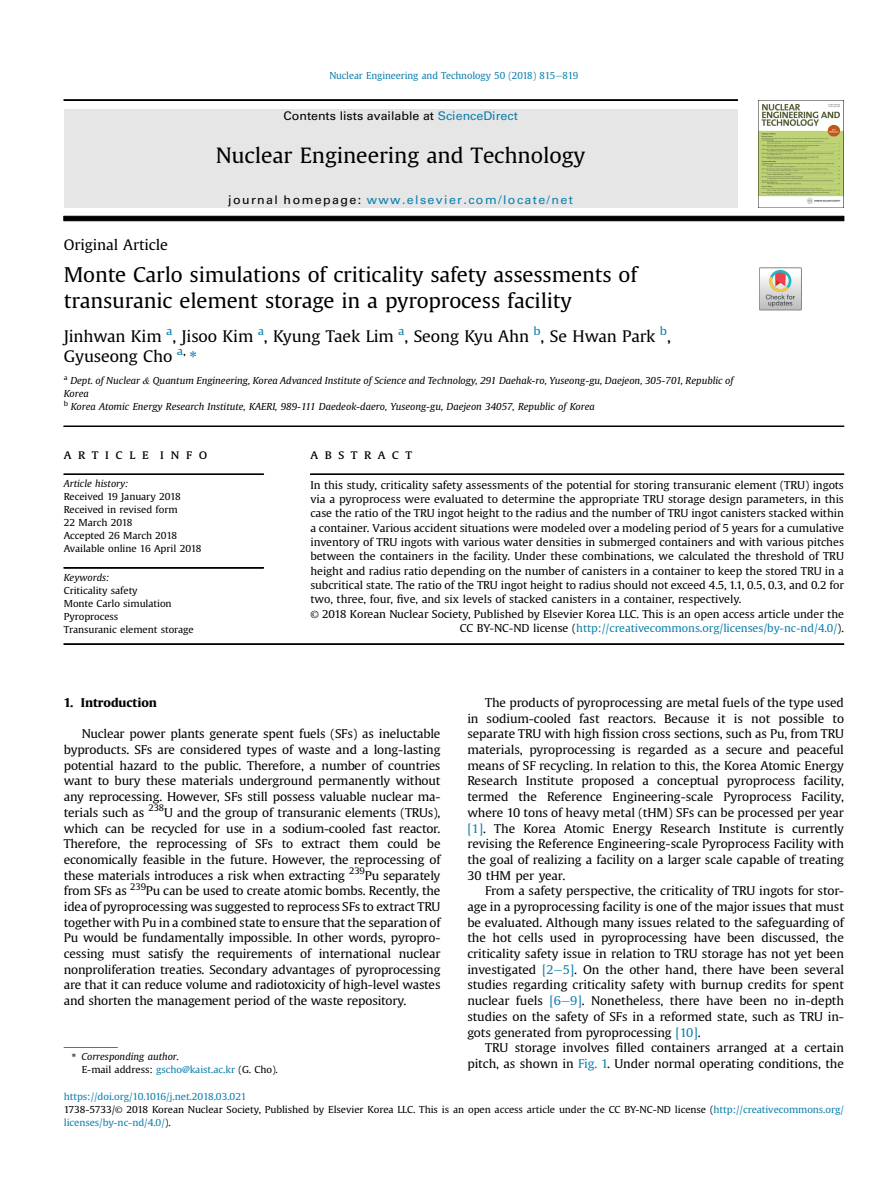
<style>
.page{position:relative;width:893px;height:1191px;background:#fff}
.page>*{position:absolute;margin:0;border:0;box-sizing:border-box;transform-origin:0 0}
.t1{font:20.85px "Adv OT863180 fb";color:#000;scale:1.04 1}
.t2{font:20.1px/25.8px "Adv OT863180 fb";color:#000;scale:1.04 1}
.t3{font:15.9px/19.5px "Adv OT863180 fb";color:#000;scale:1.04 1}
.t4{font:14.4px "Adv OT863180 fb";color:#000;scale:1.04 1}
.t5{font:13.5px "Adv O Tc 4 d 0 b 532";letter-spacing:.455em;color:#000;scale:1.04 1}
.t6{font:12px/15.8px "Adv OT863180 fb";color:#000;text-align:justify;scale:1.04 1}
.t7{font:12px "Adv PSA35 D";letter-spacing:.11em;color:#0d7fac;scale:1.04 1}
.t8{font:12px "Adv PSA35 D";color:#000;scale:1.04 1}
.t9{font:12px "Adv O Tb 83 ee 1 dd.B";color:#000;scale:1.04 1}
.t10{font:10.8px "Adv OT863180 fb";color:#000;scale:1.04 1}
.t11{font:10.8px "Adv OT863180 fb";color:#0d7fac;scale:1.04 1}
.t12{font:9.6px/12.9px "Adv OT863180 fb";color:#000;scale:1.04 1}
.t13{font:9.6px/12.9px "Adv O Tb 92 eb 7 df.I";color:#000;scale:1.04 1}
.t14{font:9.6px "Adv OT863180 fb";color:#0d7fac}
.s1{font-family:"Adv PS44 A44 B"}
.s2{color:#0d7fac}
.s3{color:#000}
.s4{font-family:"Adv TT5843 c 571";color:#0d7fac}
.s5{font-family:"Adv T Tf 90 d 833 a.I"}
.s6{font-family:"Adv OT863180 fb+fb"}
.s7{font-family:"Adv O Tb 0 c 9 bf 5 d"}
.s8{font-family:"Adv TT5843 c 571"}
.s9{font-family:"Adv OT863180 fb"}
.s10{font-family:"Adv PS44 A44 B";color:#0d7fac}
</style>
<div class="page">
<hr style="left:64px;top:644px;width:246px;height:1px;background:#000">
<hr style="left:310px;top:644px;width:534px;height:1px;background:#000">
<hr style="left:64px;top:426px;width:780px;height:1px;background:#000">
<hr style="left:64px;top:474px;width:200px;height:1px;background:#000">
<hr style="left:64px;top:567px;width:200px;height:1px;background:#000">
<hr style="left:310px;top:474px;width:534px;height:1px;background:#000">
<svg style="left:64px;top:1047px;width:54px;height:1px"></svg>
<div style="left:759px;top:268px;width:42px;height:42px;background:linear-gradient(to bottom,#fff,#bbbdbc)"></div>
<div style="left:759px;top:268px;width:42px;height:42px;border:1px solid #888688"></div>
<svg style="left:766px;top:270px;width:29px;height:37px"></svg>
<svg style="left:64px;top:216px;width:780px;height:5px;background:#050505"></svg>
<div style="left:64px;top:109px;width:673px;height:98px;background:#e6e6e6"></div>
<img style="left:759px;top:100px;width:85px;height:107px">
<hr style="left:64px;top:100px;width:674px;height:1px;background:#000">
<p class="t14" style="left:329px;top:72px;width:250px">Nuclear Engineering and Technology 50 (2018) 815<span class="s1">e</span>819</p>
<p class="t8" style="left:283px;top:108px;width:227px">Contents lists available at <span class="s2">ScienceDirect</span></p>
<h1 class="t1" style="left:216px;top:147px;width:357px">Nuclear Engineering and Technology</h1>
<p class="t7" style="left:228px;top:192px;width:333px"><span class="s3">journal homepage:</span> www.elsevier.com/locate/net</p>
<p class="t4" style="left:64px;top:238px;width:102px">Original Article</p>
<h2 class="t2" style="left:64px;top:264px;width:553px">Monte Carlo simulations of criticality safety assessments of transuranic element storage in a pyroprocess facility</h2>
<h3 class="t3" style="left:64px;top:328px;width:585px">Jinhwan Kim <sup>a</sup>, Jisoo Kim <sup>a</sup>, Kyung Taek Lim <sup>a</sup>, Seong Kyu Ahn <sup>b</sup>, Se Hwan Park <sup>b</sup>,<br>Gyuseong Cho <sup>a</sup><sup>,</sup> <span class="s4">*</span></h3>
<p class="t13" style="left:64px;top:375px;width:645px"><sup>a</sup> Dept. of Nuclear <span class="s5">&amp;</span> Quantum Engineering, Korea Advanced Institute of Science and Technology, 291 Daehak-ro, Yuseong-gu, Daejeon, 305-701, Republic of<br>Korea<br><sup>b</sup> Korea Atomic Energy Research Institute, KAERI, 989-111 Daedeok-daero, Yuseong-gu, Daejeon 34057, Republic of Korea</p>
<p class="t5" style="left:64px;top:446px;width:139px">article info</p>
<p class="t13" style="left:64px;top:478px;width:63px">Article history:</p>
<p class="t12" style="left:64px;top:491px;width:134px">Received 19 January 2018<br>Received in revised form<br>22 March 2018<br>Accepted 26 March 2018<br>Available online 16 April 2018</p>
<p class="t13" style="left:64px;top:572px;width:45px">Keywords:</p>
<p class="t12" style="left:64px;top:585px;width:126px">Criticality safety<br>Monte Carlo simulation<br>Pyroprocess<br>Transuranic element storage</p>
<p class="t5" style="left:310px;top:446px;width:99px">abstract</p>
<p class="t10" style="left:310px;top:480px;width:514px">In this study, criticality safety assessments of the potential for storing transuranic element (TRU) ingots</p>
<p class="t10" style="left:310px;top:494px;width:514px">via a pyroprocess were evaluated to determine the appropriate TRU storage design parameters, in this</p>
<p class="t10" style="left:310px;top:509px;width:514px">case the ratio of the TRU ingot height to the radius and the number of TRU ingot canisters stacked within</p>
<p class="t10" style="left:310px;top:523px;width:514px">a container. Various accident situations were modeled over a modeling period of 5 years for a cumulative</p>
<p class="t10" style="left:310px;top:537px;width:514px">inventory of TRU ingots with various water densities in submerged containers and with various pitches</p>
<p class="t10" style="left:310px;top:552px;width:515px">between the containers in the facility. Under these combinations, we calculated the threshold of TRU</p>
<p class="t10" style="left:310px;top:566px;width:514px">height and radius ratio depending on the number of canisters in a container to keep the stored TRU in a</p>
<p class="t10" style="left:310px;top:580px;width:514px">subcritical state. The ratio of the TRU ingot height to radius should not exceed 4.5, 1.1, 0.5, 0.3, and 0.2 for</p>
<p class="t10" style="left:310px;top:595px;width:416px">two, three, four, <span class="s6">fi</span>ve, and six levels of stacked canisters in a container, respectively.</p>
<p class="t10" style="left:310px;top:609px;width:514px"><span class="s7">©</span> 2018 Korean Nuclear Society, Published by Elsevier Korea LLC. This is an open access article under the</p>
<p class="t11" style="left:460px;top:623px;width:371px"><span class="s3">CC BY-NC-ND license (</span>http://creativecommons.org/licenses/by-nc-nd/4.0/<span class="s3">).</span></p>
<p class="t9" style="left:64px;top:697px;width:91px">1. Introduction</p>
<p class="t6" style="left:64px;top:727px;width:364px;text-indent:18px">Nuclear power plants generate spent fuels (SFs) as ineluctable byproducts. SFs are considered types of waste and a long-lasting potential hazard to the public. Therefore, a number of countries want to bury these materials underground permanently without any reprocessing. However, SFs still possess valuable nuclear ma&shy;terials such as <sup>238</sup>U and the group of transuranic elements (TRUs), which can be recycled for use in a sodium-cooled fast reactor.<br>Therefore, the reprocessing of SFs to extract them could be economically feasible in the future. However, the reprocessing of these materials introduces a risk when extracting <sup>239</sup>Pu separately from SFs as <sup>239</sup>Pu can be used to create atomic bombs. Recently, the idea of pyroprocessing was suggested to reprocess SFs to extract TRU together with Pu in a combined state to ensure that the separation of Pu would be fundamentally impossible. In other words, pyropro&shy;cessing must satisfy the requirements of international nuclear nonproliferation treaties. Secondary advantages of pyroprocessing are that it can reduce volume and radiotoxicity of high-level wastes and shorten the management period of the waste repository.</p>
<p class="t13" style="left:71px;top:1050px;width:105px"><span class="s8">*</span> Corresponding author<span class="s9">.</span></p>
<p class="t12" style="left:82px;top:1063px;width:190px">E-mail address: <span class="s2">gscho@kaist.ac.kr</span> (G. Cho).</p>
<p class="t6" style="left:467px;top:695px;width:364px;text-indent:18px">The products of pyroprocessing are metal fuels of the type used in sodium-cooled fast reactors. Because it is not possible to separate TRU with high <span class="s6">fi</span>ssion cross sections, such as Pu, from TRU materials, pyroprocessing is regarded as a secure and peaceful means of SF recycling. In relation to this, the Korea Atomic Energy Research Institute proposed a conceptual pyroprocess facility, termed the Reference Engineering-scale Pyroprocess Facility, where 10 tons of heavy metal (tHM) SFs can be processed per year <span class="s2">[1]</span>. The Korea Atomic Energy Research Institute is currently revising the Reference Engineering-scale Pyroprocess Facility with the goal of realizing a facility on a larger scale capable of treating 30 tHM per year.</p>
<p class="t6" style="left:467px;top:884px;width:364px;text-indent:18px">From a safety perspective, the criticality of TRU ingots for stor&shy;age in a pyroprocessing facility is one of the major issues that must be evaluated. Although many issues related to the safeguarding of the hot cells used in pyroprocessing have been discussed, the criticality safety issue in relation to TRU storage has not yet been investigated <span class="s2">[2</span><span class="s10">e</span><span class="s2">5]</span>. On the other hand, there have been several studies regarding criticality safety with burnup credits for spent nuclear fuels <span class="s2">[6</span><span class="s10">e</span><span class="s2">9]</span>. Nonetheless, there have been no in-depth studies on the safety of SFs in a reformed state, such as TRU in&shy;gots generated from pyroprocessing <span class="s2">[10]</span>.</p>
<p class="t6" style="left:467px;top:1041px;width:364px;text-align:right">TRU storage involves <span class="s6">fi</span>lled containers arranged at a certain pitch, as shown in <span class="s2">Fig. 1</span>. Under normal operating conditions, the</p>
<p class="t12" style="left:64px;top:1091px;width:752px"><span class="s2">https://doi.org/10.1016/j.net.2018.03.021<br></span>1738-5733/<span class="s7">©</span> 2018 Korean Nuclear Society, Published by Elsevier Korea LLC. This is an open access article under the CC BY-NC-ND license (<span class="s2">http://creativecommons.org/ licenses/by-nc-nd/4.0/</span>).</p>
</div>
